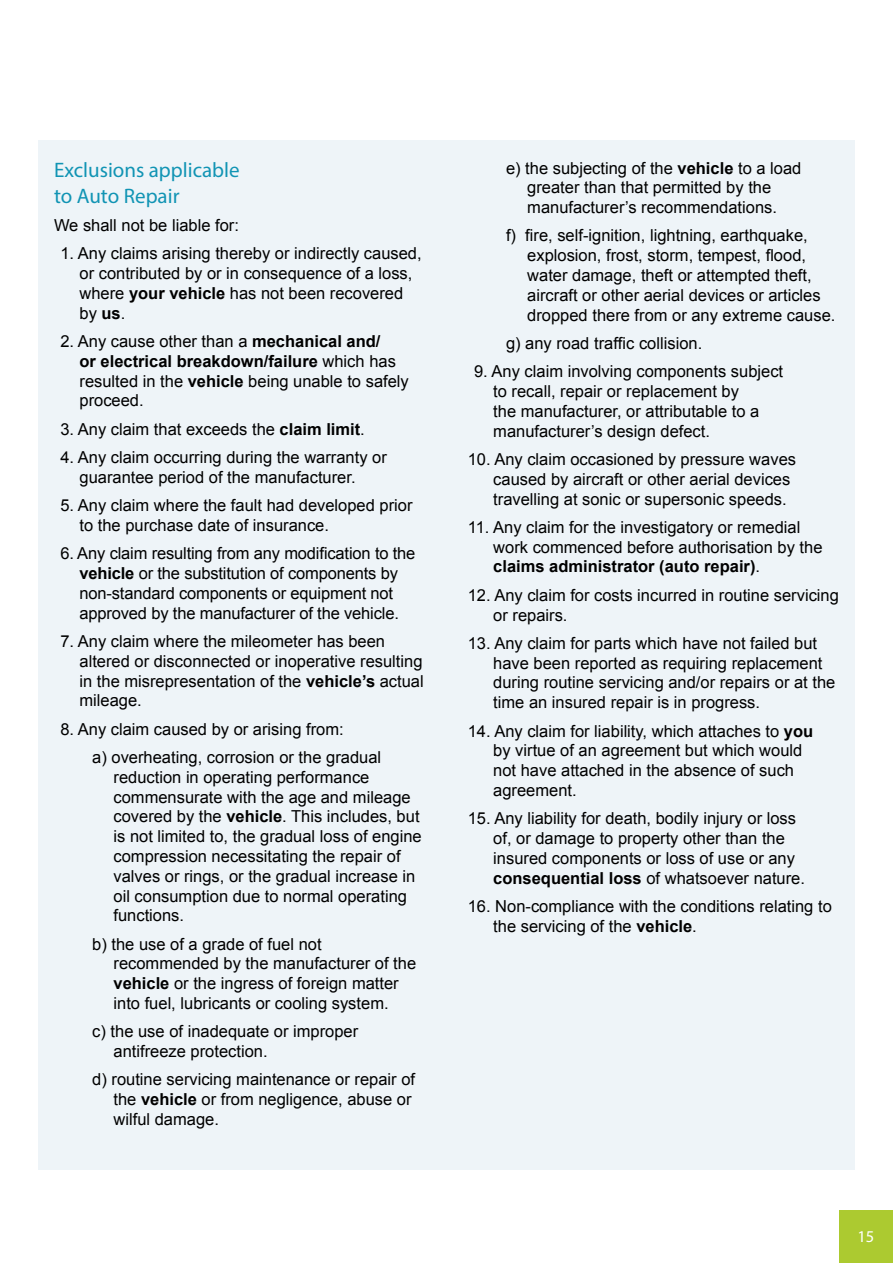
<style>
.page{position:relative;width:893px;height:1263px;background:#fff}
.page>*{position:absolute;margin:0;border:0;box-sizing:border-box;transform-origin:0 0}
.t1{font:21px/25.5px "Myriad Pro";color:#1194b4}
.t2{font:16.5px/19.8px "Arial";color:#000}
.t3{font:16.5px "Myriad Pro";color:#fff}
.s1{font-weight:700}
</style>
<div class="page">
<div style="left:839px;top:1210px;width:54px;height:53px;background:#acca30"></div>
<div style="left:38px;top:140px;width:817px;height:1029px;background:#eef4f8"></div>
<p class="t1" style="left:54px;top:157px;width:187px">Exclusions applicable to Auto Repair</p>
<p class="t2" style="left:54px;top:215px;width:186px">We shall not be liable for:</p>
<p class="t2" style="left:80px;top:244px;width:344px;text-indent:-19px">1. Any claims arising thereby or indirectly caused, or contributed by or in consequence of a loss, where <span class="s1">your vehicle</span> has not been recovered by <span class="s1">us</span>.</p>
<p class="t2" style="left:80px;top:331px;width:331px;text-indent:-19px">2. Any cause other than a <span class="s1">mechanical and/<br>or electrical breakdown/failure</span> which has resulted in the <span class="s1">vehicle</span> being unable to safely proceed.</p>
<p class="t2" style="left:60px;top:419px;width:306px">3. Any claim that exceeds the <span class="s1">claim limit</span>.</p>
<p class="t2" style="left:80px;top:447px;width:309px;text-indent:-19px">4. Any claim occurring during the warranty or guarantee period of the manufacturer.</p>
<p class="t2" style="left:80px;top:496px;width:335px;text-indent:-19px">5. Any claim where the fault had developed prior to the purchase date of insurance.</p>
<p class="t2" style="left:60px;top:544px;width:357px;text-align:center">6. Any claim resulting from any modification to the <span class="s1">vehicle</span> or the substitution of components by non-standard components or equipment not approved by the manufacturer of the vehicle.</p>
<p class="t2" style="left:80px;top:631px;width:346px;text-indent:-19px">7. Any claim where the mileometer has been altered or disconnected or inoperative resulting in the misrepresentation of the <span class="s1">vehicle’s</span> actual mileage.</p>
<p class="t2" style="left:92px;top:715px;width:290px;line-height:28.3px;text-indent:-32px">8. Any claim caused by or arising from:<br>a) overheating, corrosion or the gradual</p>
<p class="t2" style="left:114px;top:767px;width:310px">reduction in operating performance commensurate with the age and mileage covered by the <span class="s1">vehicle</span>. This includes, but is not limited to, the gradual loss of engine compression necessitating the repair of valves or rings, or the gradual increase in oil consumption due to normal operating functions.</p>
<p class="t2" style="left:114px;top:934px;width:304px;text-indent:-21px">b) the use of a grade of fuel not recommended by the manufacturer of the <span class="s1">vehicle</span> or the ingress of foreign matter into fuel, lubricants or cooling system.</p>
<p class="t2" style="left:114px;top:1022px;width:246px;text-indent:-21px">c) the use of inadequate or improper antifreeze protection.</p>
<p class="t2" style="left:114px;top:1070px;width:303px;text-indent:-21px">d) routine servicing maintenance or repair of the <span class="s1">vehicle</span> or from negligence, abuse or wilful damage.</p>
<p class="t2" style="left:506px;top:158px;width:297px;text-align:center">e) the subjecting of the <span class="s1">vehicle</span> to a load greater than that permitted by the manufacturer’s recommendations.</p>
<p class="t2" style="left:527px;top:226px;width:310px;text-indent:-21px">f) fire, self-ignition, lightning, earthquake, explosion, frost, storm, tempest, flood, water damage, theft or attempted theft, aircraft or other aerial devices or articles dropped there from or any extreme cause.</p>
<p class="t2" style="left:506px;top:333px;width:198px">g) any road traffic collision.</p>
<p class="t2" style="left:493px;top:362px;width:291px;text-indent:-19px">9. Any claim involving components subject to recall, repair or replacement by<br>the manufacturer, or attributable to a manufacturer’s design defect.</p>
<p class="t2" style="left:493px;top:449px;width:304px;text-indent:-26px">10. Any claim occasioned by pressure waves caused by aircraft or other aerial devices travelling at sonic or supersonic speeds.</p>
<p class="t2" style="left:493px;top:517px;width:331px;text-indent:-26px">11. Any claim for the investigatory or remedial work commenced before authorisation by the <span class="s1">claims administrator (auto repair)</span>.</p>
<p class="t2" style="left:493px;top:585px;width:347px;text-indent:-26px">12. Any claim for costs incurred in routine servicing or repairs.</p>
<p class="t2" style="left:493px;top:633px;width:344px;text-indent:-26px">13. Any claim for parts which have not failed but have been reported as requiring replacement during routine servicing and/or repairs or at the time an insured repair is in progress.</p>
<p class="t2" style="left:493px;top:721px;width:321px;text-indent:-26px">14. Any claim for liability, which attaches to <span class="s1">you </span>by virtue of an agreement but which would not have attached in the absence of such agreement.</p>
<p class="t2" style="left:493px;top:809px;width:313px;text-indent:-26px">15. Any liability for death, bodily injury or loss of, or damage to property other than the insured components or loss of use or any <span class="s1">consequential loss</span> of whatsoever nature.</p>
<p class="t2" style="left:493px;top:896px;width:340px;text-indent:-26px">16. Non-compliance with the conditions relating to the servicing of the <span class="s1">vehicle</span>.</p>
<p class="t3" style="left:857px;top:1226px;width:18px">15</p>
</div>
